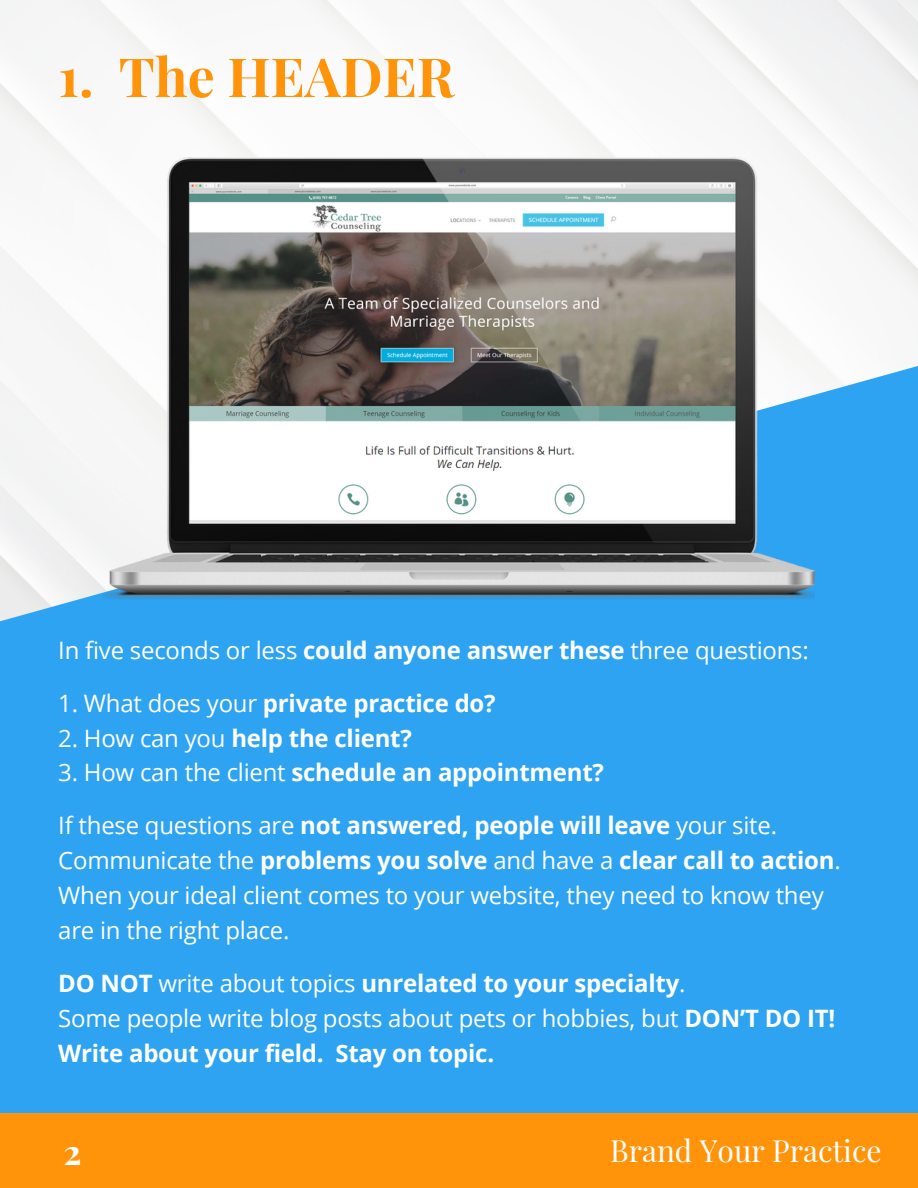
<style>
.page{position:relative;width:918px;height:1188px;background:#fff}
.page>*{position:absolute;margin:0;border:0;box-sizing:border-box;transform-origin:0 0}
.t1{font:700 54px "Playfair Display";color:#ff940a}
.t2{font:700 34.5px "Playfair Display";color:#fff}
.t3{font:30px "Playfair Display";color:#fff}
.t4{font:24px/34.8px "Open Sans";letter-spacing:-.01em;color:#fff}
.t5{font:700 24px "Open Sans";letter-spacing:-.01em;color:#fff}
.s1{font-weight:700}
.s2{font-weight:400}
</style>
<div class="page">
<div style="left:0;top:342px;width:918px;height:772px;background:#2ea3f2"></div>
<img style="left:103px;top:142px;width:712px;height:485px">
<div style="left:0;top:1114px;width:918px;height:74px;background:#ff940a"></div>
<p class="t1" style="left:58px;top:39px;width:397px">1. The HEADER</p>
<p class="t4" style="left:58px;top:632px;width:752px">In five seconds or less <span class="s1">could anyone answer these</span> three questions:</p>
<p class="t5" style="left:58px;top:686px;width:439px"><span class="s2">1. What does your</span> private practice do?</p>
<p class="t5" style="left:58px;top:721px;width:355px"><span class="s2">2. How can you</span> help the client?</p>
<p class="t5" style="left:58px;top:756px;width:547px"><span class="s2">3. How can the client</span> schedule an appointment?</p>
<p class="t4" style="left:58px;top:808px;width:720px">If these questions are <span class="s1">not answered, people will leave</span> your site.</p>
<p class="t5" style="left:58px;top:844px;width:784px"><span class="s2">Communicate the</span> problems you solve <span class="s2">and have a</span> clear call to action<span class="s2">.</span></p>
<p class="t4" style="left:58px;top:877px;width:767px">When your ideal client comes to your website, they need to know they are in the right place.</p>
<p class="t5" style="left:58px;top:966px;width:629px">DO NOT <span class="s2">write about topics</span> unrelated to your specialty<span class="s2">.</span></p>
<p class="t4" style="left:58px;top:1000px;width:778px">Some people write blog posts about pets or hobbies, but <span class="s1">DON’T DO IT!</span></p>
<p class="t5" style="left:58px;top:1036px;width:437px">Write about your field. Stay on topic.</p>
<p class="t2" style="left:63px;top:1127px;width:20px">2</p>
<p class="t3" style="left:610px;top:1130px;width:273px">Brand Your Practice</p>
</div>
